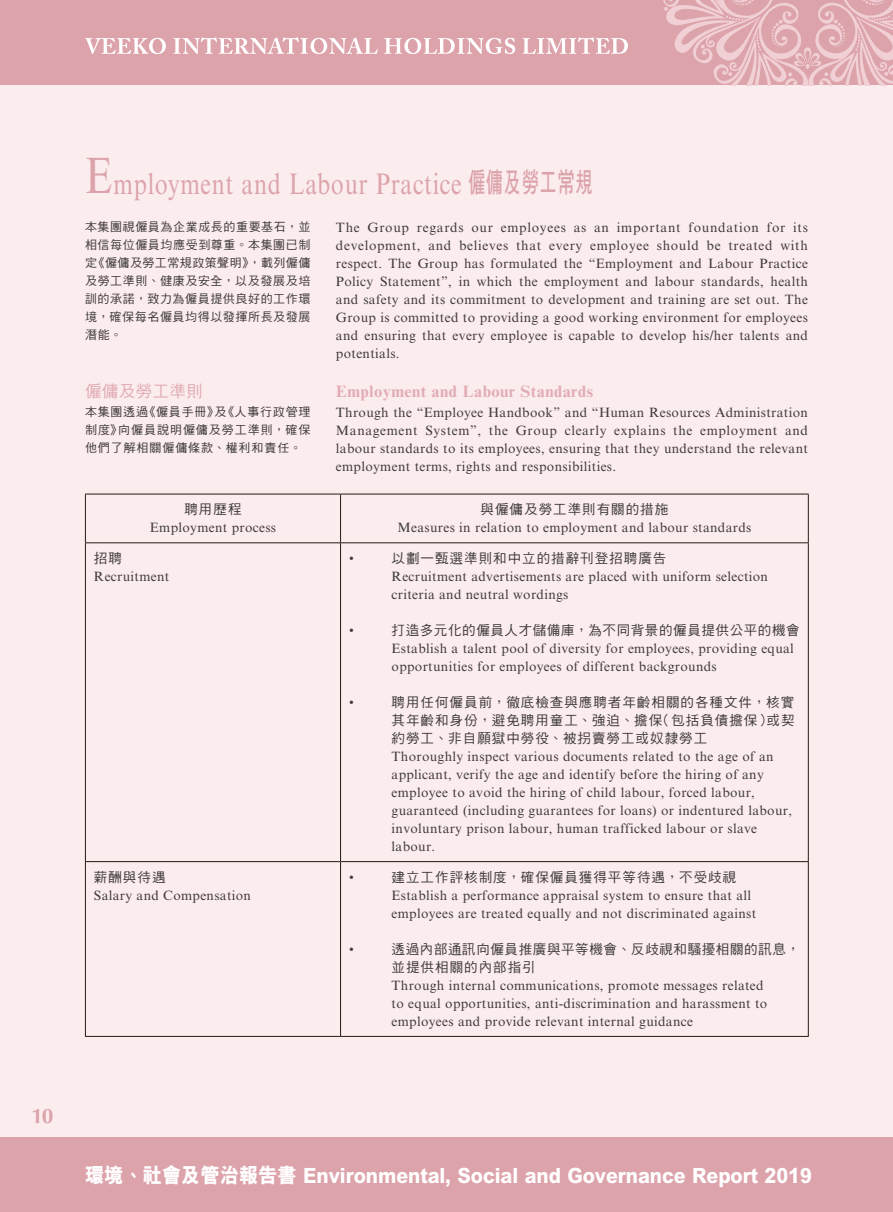
<style>
.page{position:relative;width:893px;height:1212px;background:#fff}
.page>*{position:absolute;margin:0;border:0;box-sizing:border-box;transform-origin:0 0}
.t1{font:29.7px "Times New Roman MT Std";letter-spacing:.03em;color:#dda3ab;scale:.8 1}
.t2{font:800 21px "M Hei HK";letter-spacing:-.005em;color:#fff;scale:.92 1}
.t3{font:700 21px "Optima LT Std";color:#dda3ab}
.t4{font:700 16.5px "Times New Roman MT Std";letter-spacing:.025em;color:#e2acb4}
.t5{font:16.5px "DF Hei Std W5";letter-spacing:.025em;color:#e2acb4}
.t6{font:13.5px/18px "Times New Roman MT Std";letter-spacing:.025em;color:#3f3b3a}
.t7{font:13.5px/18px "DF Hei Std W5";letter-spacing:.075em;color:#3f3b3a;text-align:justify}
.t8{font:13.5px/18px "DF Hei Std W5";letter-spacing:.045em;color:#3f3b3a}
.t9{font:12px/18px "DF Hei Std W5";letter-spacing:.06em;color:#3f3b3a;text-align:justify}
.s1{font-size:51.15px}
.s2{font-family:"DF Hei Std W7";font-size:28.2px}
</style>
<div class="page">
<div style="left:0;top:0;width:892px;height:1212px;background:#fbecee"></div>
<div style="left:0;top:0;width:892px;height:85px;background:#dda3ab"></div>
<div style="left:0;top:1137px;width:892px;height:75px;background:#dda3ab"></div>
<svg style="left:663px;top:0;width:229px;height:85px"></svg>
<svg style="left:85px;top:38px;width:81px;height:16px"></svg>
<svg style="left:173px;top:37px;width:205px;height:17px"></svg>
<svg style="left:384px;top:38px;width:131px;height:16px"></svg>
<svg style="left:523px;top:37px;width:105px;height:17px"></svg>
<hr style="left:85px;top:494px;width:256px;height:1px;background:#231916">
<hr style="left:85px;top:494px;width:1px;height:48px;background:#231916">
<hr style="left:341px;top:494px;width:468px;height:1px;background:#231916">
<hr style="left:340px;top:494px;width:1px;height:48px;background:#231916">
<hr style="left:808px;top:494px;width:1px;height:48px;background:#231916">
<hr style="left:85px;top:542px;width:256px;height:1px;background:#231916">
<hr style="left:85px;top:543px;width:1px;height:318px;background:#231916">
<hr style="left:341px;top:542px;width:468px;height:1px;background:#231916">
<hr style="left:340px;top:543px;width:1px;height:318px;background:#231916">
<hr style="left:808px;top:543px;width:1px;height:318px;background:#231916">
<hr style="left:85px;top:861px;width:256px;height:1px;background:#231916">
<hr style="left:85px;top:862px;width:1px;height:174px;background:#231916">
<hr style="left:341px;top:861px;width:468px;height:1px;background:#231916">
<hr style="left:340px;top:862px;width:1px;height:174px;background:#231916">
<hr style="left:808px;top:862px;width:1px;height:174px;background:#231916">
<hr style="left:85px;top:1036px;width:256px;height:1px;background:#231916">
<hr style="left:341px;top:1036px;width:468px;height:1px;background:#231916">
<h2 class="t3" style="left:31px;top:1104px;width:24px">10</h2>
<h1 class="t1" style="left:85px;top:166px;width:636px"><span class="s1">E</span>mployment and Labour Practice <span class="s2">僱傭及勞工常規</span></h1>
<p class="t9" style="left:85px;top:218px;width:227px">本集團視僱員為企業成長的重要基石，並相信每位僱員均應受到尊重。本集團已制定《僱傭及勞工常規政策聲明》，載列僱傭及勞工準則、健康及安全，以及發展及培訓的承諾，致力為僱員提供良好的工作環境，確保每名僱員均得以發揮所長及發展潛能。</p>
<p class="t6" style="left:336px;top:219px;width:474px;text-align:justify">The Group regards our employees as an important foundation for its development, and believes that every employee should be treated with respect. The Group has formulated the “Employment and Labour Practice Policy Statement”, in which the employment and labour standards, health and safety and its commitment to development and training are set out. The Group is committed to providing a good working environment for employees and ensuring that every employee is capable to develop his/her talents and potentials.</p>
<p class="t4" style="left:336px;top:381px;width:259px">Employment and Labour Standards</p>
<p class="t6" style="left:336px;top:403px;width:474px;text-align:justify">Through the “Employee Handbook” and “Human Resources Administration Management System”, the Group clearly explains the employment and labour standards to its employees, ensuring that they understand the relevant employment terms, rights and responsibilities.</p>
<p class="t5" style="left:85px;top:382px;width:119px">僱傭及勞工準則</p>
<p class="t9" style="left:85px;top:402px;width:227px">本集團透過《僱員手冊》及《人事行政管理制度》向僱員說明僱傭及勞工準則，確保他們了解相關僱傭條款、權利和責任。</p>
<p class="t7" style="left:184px;top:500px;width:59px">聘用歷程</p>
<p class="t6" style="left:150px;top:519px;width:128px">Employment process</p>
<p class="t7" style="left:481px;top:500px;width:189px">與僱傭及勞工準則有關的措施</p>
<p class="t6" style="left:398px;top:519px;width:355px">Measures in relation to employment and labour standards</p>
<p class="t7" style="left:94px;top:549px;width:30px">招聘</p>
<p class="t6" style="left:94px;top:568px;width:77px">Recruitment</p>
<p class="t6" style="left:349px;top:550px;width:6px">•</p>
<p class="t7" style="left:392px;top:549px;width:276px">以劃一甄選準則和中立的措辭刊登招聘廣告</p>
<p class="t6" style="left:392px;top:568px;width:378px">Recruitment advertisements are placed with uniform selection criteria and neutral wordings</p>
<p class="t6" style="left:349px;top:622px;width:6px">•</p>
<p class="t8" style="left:392px;top:621px;width:410px">打造多元化的僱員人才儲備庫，為不同背景的僱員提供公平的機會</p>
<p class="t6" style="left:392px;top:640px;width:404px">Establish a talent pool of diversity for employees, providing equal opportunities for employees of different backgrounds</p>
<p class="t6" style="left:349px;top:694px;width:6px">•</p>
<p class="t7" style="left:392px;top:693px;width:404px">聘用任何僱員前，徹底檢查與應聘者年齡相關的各種文件，核實其年齡和身份，避免聘用童工、強迫、擔保（包括負債擔保）或契約勞工、非自願獄中勞役、被拐賣勞工或奴隸勞工</p>
<p class="t6" style="left:392px;top:748px;width:402px">Thoroughly inspect various documents related to the age of an applicant, verify the age and identify before the hiring of any employee to avoid the hiring of child labour, forced labour, guaranteed (including guarantees for loans) or indentured labour, involuntary prison labour, human trafficked labour or slave labour.</p>
<p class="t7" style="left:94px;top:868px;width:73px">薪酬與待遇</p>
<p class="t6" style="left:94px;top:886px;width:159px">Salary and Compensation</p>
<p class="t6" style="left:349px;top:868px;width:6px">•</p>
<p class="t7" style="left:392px;top:868px;width:346px">建立工作評核制度，確保僱員獲得平等待遇，不受歧視</p>
<p class="t6" style="left:392px;top:886px;width:366px">Establish a performance appraisal system to ensure that all employees are treated equally and not discriminated against</p>
<p class="t6" style="left:349px;top:940px;width:6px">•</p>
<p class="t8" style="left:392px;top:940px;width:410px">透過內部通訊向僱員推廣與平等機會、反歧視和騷擾相關的訊息，並提供相關的內部指引</p>
<p class="t6" style="left:392px;top:976px;width:377px">Through internal communications, promote messages related to equal opportunities, anti-discrimination and harassment to employees and provide relevant internal guidance</p>
<h2 class="t2" style="left:85px;top:1161px;width:791px">環境、社會及管治報告書 Environmental, Social and Governance Report 2019</h2>
</div>
